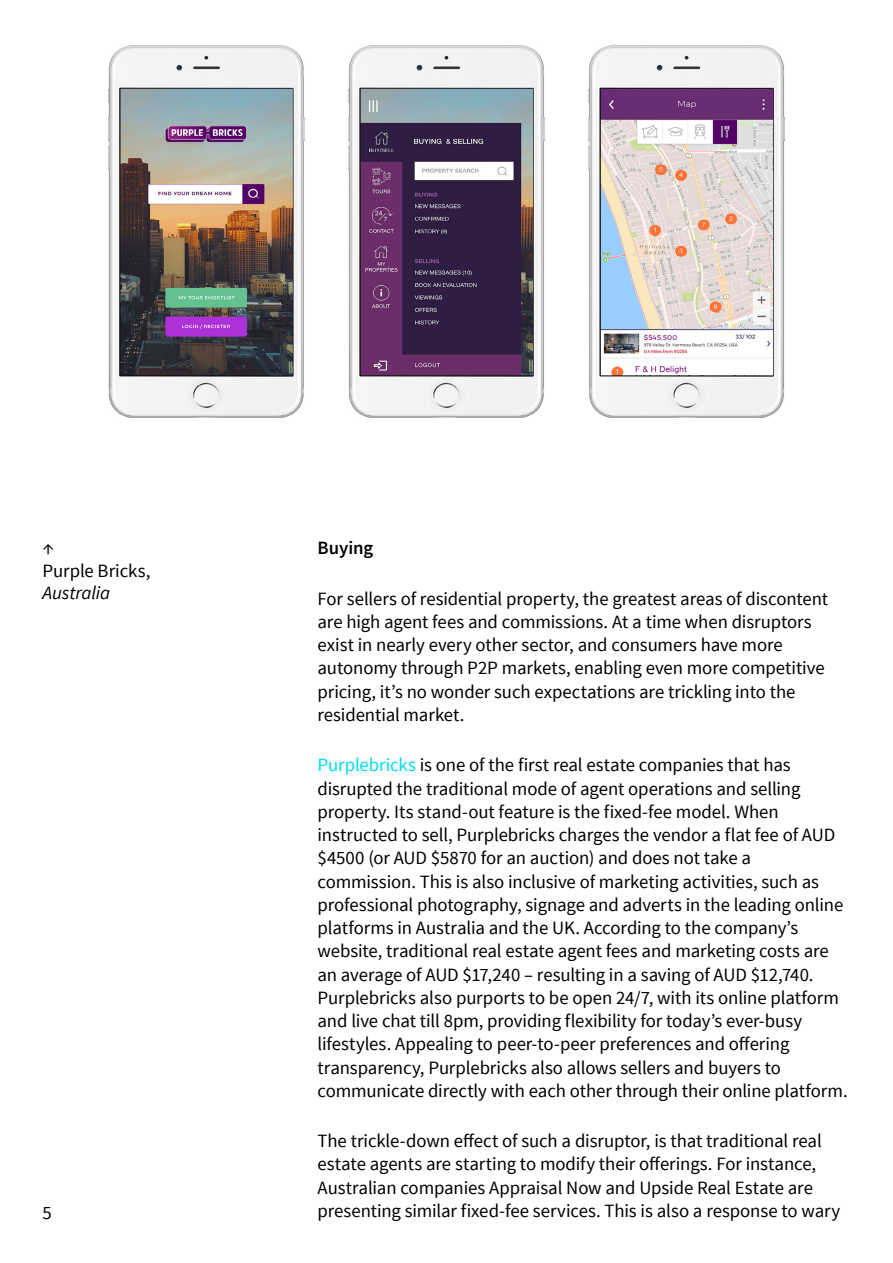
<style>
.page{position:relative;width:893px;height:1263px;background:#fff}
.page>*{position:absolute;margin:0;border:0;box-sizing:border-box;transform-origin:0 0}
.t1{font:18.75px/23.2px "Source Sans Pro";letter-spacing:-.005em;color:#000}
.t2{font:italic 18.75px "Source Sans Pro";letter-spacing:-.01em;color:#000}
.t3{font:600 18.75px "Source Sans Pro";color:#000}
.s1{color:#00dbed}
</style>
<div class="page">
<img style="left:108px;top:46px;width:676px;height:371px">
<p class="t1" style="left:43px;top:537px;width:109px;line-height:22.5px">↑<br>Purple Bricks,</p>
<p class="t2" style="left:43px;top:586px;width:69px">Australia</p>
<p class="t1" style="left:43px;top:1202px;width:11px">5</p>
<p class="t3" style="left:317px;top:540px;width:57px">Buying</p>
<p class="t1" style="left:317px;top:588px;width:512px">For sellers of residential property, the greatest areas of discontent are high agent fees and commissions. At a time when disruptors exist in nearly every other sector, and consumers have more autonomy through P2P markets, enabling even more competitive pricing, it’s no wonder such expectations are trickling into the residential market.</p>
<p class="t1" style="left:317px;top:755px;width:532px"><span class="s1">Purplebricks</span> is one of the first real estate companies that has disrupted the traditional mode of agent operations and selling property. Its stand-out feature is the fixed-fee model. When instructed to sell, Purplebricks charges the vendor a flat fee of AUD $4500 (or AUD $5870 for an auction) and does not take a commission. This is also inclusive of marketing activities, such as professional photography, signage and adverts in the leading online platforms in Australia and the UK. According to the company’s website, traditional real estate agent fees and marketing costs are an average of AUD $17,240 – resulting in a saving of AUD $12,740.<br>Purplebricks also purports to be open 24/7, with its online platform and live chat till 8pm, providing flexibility for today’s ever-busy lifestyles. Appealing to peer-to-peer preferences and offering transparency, Purplebricks also allows sellers and buyers to communicate directly with each other through their online platform.</p>
<p class="t1" style="left:317px;top:1129px;width:524px">The trickle-down effect of such a disruptor, is that traditional real estate agents are starting to modify their offerings. For instance, Australian companies Appraisal Now and Upside Real Estate are presenting similar fixed-fee services. This is also a response to wary</p>
</div>
